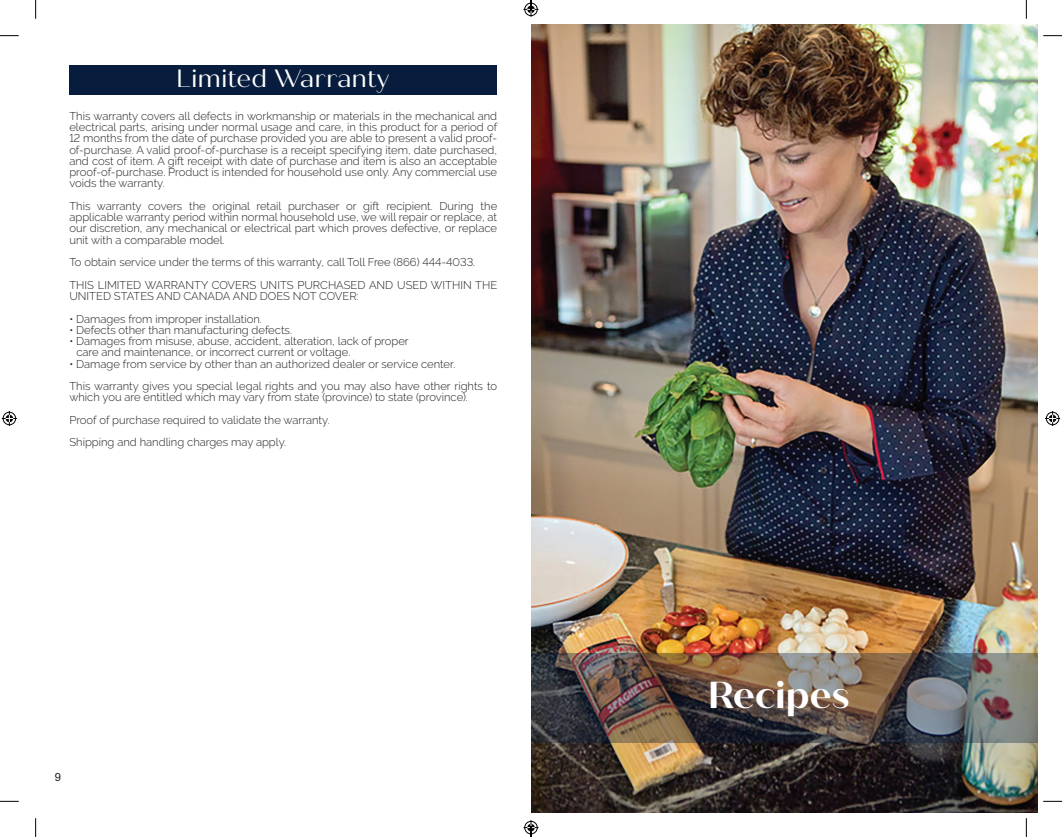
<style>
.page{position:relative;width:1062px;height:837px;background:#fff}
.page>*{position:absolute;margin:0;border:0;box-sizing:border-box;transform-origin:0 0}
.t1{font:700 37.5px "Quiche Sans";color:#fff}
.t2{font:25px "Quiche Sans";color:#fff}
.t3{font:300 11.25px/11.2px "Raleway";color:#231f20;text-align:justify}
.t4{font:11.25px "Arial";color:#231f20}
</style>
<div class="page">
<div style="left:69px;top:65px;width:428px;height:30px;background:#081d3e"></div>
<img style="left:531px;top:24px;width:506px;height:788px">
<img style="left:531px;top:653px;width:506px;height:89px">
<svg style="left:0;top:35px;width:19px;height:1px"></svg>
<svg style="left:1043px;top:35px;width:18px;height:1px"></svg>
<svg style="left:0;top:800px;width:19px;height:1px"></svg>
<svg style="left:1043px;top:800px;width:18px;height:1px"></svg>
<svg style="left:35px;top:0;width:1px;height:19px"></svg>
<svg style="left:35px;top:818px;width:1px;height:18px"></svg>
<svg style="left:1025px;top:0;width:1px;height:19px"></svg>
<svg style="left:1025px;top:818px;width:1px;height:18px"></svg>
<svg style="left:2px;top:411px;width:15px;height:15px"></svg>
<svg style="left:1045px;top:411px;width:14px;height:15px"></svg>
<svg style="left:523px;top:0;width:15px;height:17px"></svg>
<svg style="left:523px;top:820px;width:15px;height:16px"></svg>
<p class="t2" style="left:176px;top:64px;width:214px">Limited Warranty</p>
<p class="t3" style="left:69px;top:110px;width:429px">This warranty covers all defects in workmanship or materials in the mechanical and electrical parts, arising under normal usage and care, in this product for a period of 12 months from the date of purchase provided you are able to present a valid proof&shy;of-purchase. A valid proof-of-purchase is a receipt specifying item, date purchased, and cost of item. A gift receipt with date of purchase and item is also an acceptable proof-of-purchase. Product is intended for household use only. Any commercial use voids the warranty.</p>
<p class="t3" style="left:69px;top:200px;width:429px">This warranty covers the original retail purchaser or gift recipient. During the applicable warranty period within normal household use, we will repair or replace, at our discretion, any mechanical or electrical part which proves defective, or replace unit with a comparable model.</p>
<p class="t3" style="left:69px;top:256px;width:407px">To obtain service under the terms of this warranty, call Toll Free (866) 444-4033.</p>
<p class="t3" style="left:69px;top:279px;width:429px">THIS LIMITED WARRANTY COVERS UNITS PURCHASED AND USED WITHIN THE<br>UNITED STATES AND CANADA AND DOES NOT COVER:</p>
<p class="t3" style="left:69px;top:313px;width:194px">• Damages from improper installation.</p>
<p class="t3" style="left:69px;top:324px;width:224px">• Defects other than manufacturing defects.</p>
<p class="t3" style="left:69px;top:335px;width:341px">• Damages from misuse, abuse, accident, alteration, lack of proper</p>
<p class="t3" style="left:76px;top:346px;width:275px">care and maintenance, or incorrect current or voltage.</p>
<p class="t3" style="left:69px;top:358px;width:387px">• Damage from service by other than an authorized dealer or service center.</p>
<p class="t3" style="left:69px;top:380px;width:429px">This warranty gives you special legal rights and you may also have other rights to which you are entitled which may vary from state (province) to state (province).</p>
<p class="t3" style="left:69px;top:414px;width:262px">Proof of purchase required to validate the warranty.</p>
<p class="t3" style="left:69px;top:436px;width:218px">Shipping and handling charges may apply.</p>
<p class="t4" style="left:55px;top:769px;width:8px">9</p>
<p class="t1" style="left:708px;top:671px;width:143px">Recipes</p>
</div>
